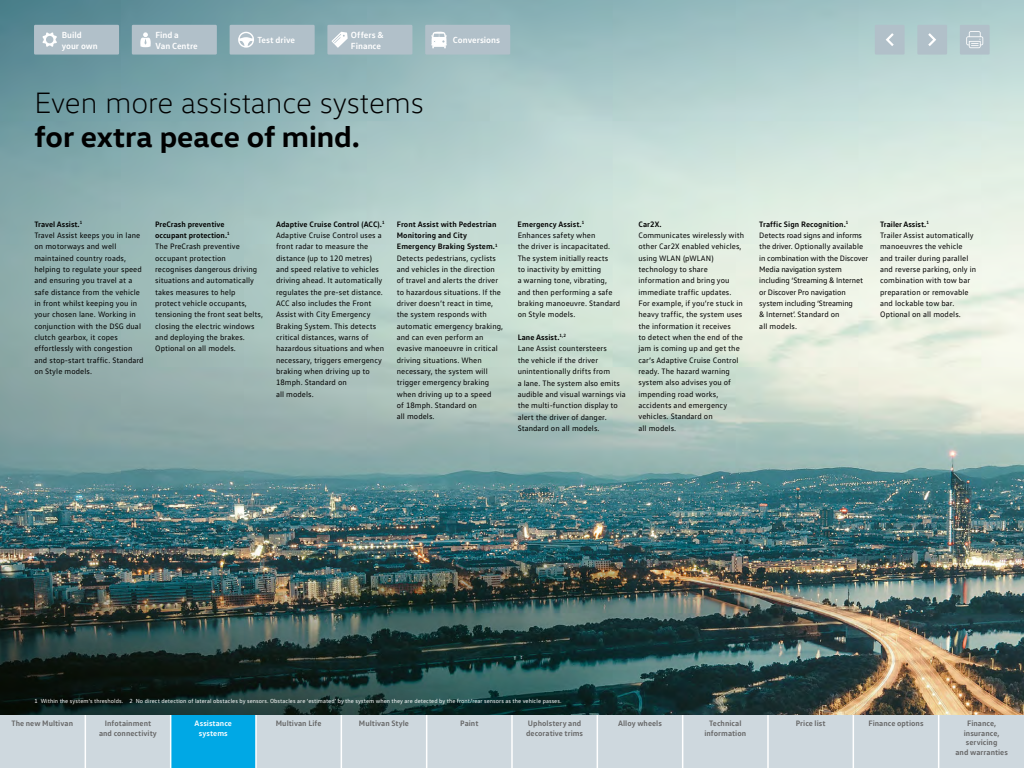
<style>
.page{position:relative;width:1024px;height:768px;background:#fff}
.page>*{position:absolute;margin:0;border:0;box-sizing:border-box;transform-origin:0 0}
.t1{font:300 30px "VW Head";color:#000}
.t2{font:700 30px "VW Head";color:#000}
.t3{font:700 9px/10.8px "VW Text";color:#fff}
.t4{font:8px/11.3px "VW Text";letter-spacing:.01em;color:#000}
.t5{font:8px/11.3px "VW Text";letter-spacing:-.015em;color:#000}
.t6{font:700 8px/9.6px "VW Text";letter-spacing:.005em;color:#666;text-align:center}
.t7{font:700 8px/9.6px "VW Text";letter-spacing:.005em;color:#fff;text-align:center}
.t8{font:700 8px "VW Text";letter-spacing:.01em;color:#000}
.t9{font:6px "VW Text";letter-spacing:.01em;color:#fff}
.s1{font-weight:700}
</style>
<div class="page">
<div style="left:0;top:714px;width:1024px;height:54px;background:#ced8de"></div>
<div style="left:171px;top:714px;width:85px;height:54px;background:#00a8e5"></div>
<hr style="left:85px;top:714px;width:1px;height:54px;background:#fff">
<hr style="left:170px;top:714px;width:1px;height:54px;background:#fff">
<hr style="left:255px;top:714px;width:2px;height:54px;background:#fff">
<hr style="left:341px;top:714px;width:1px;height:54px;background:#fff">
<hr style="left:426px;top:714px;width:1px;height:54px;background:#fff">
<hr style="left:511px;top:714px;width:2px;height:54px;background:#fff">
<hr style="left:597px;top:714px;width:1px;height:54px;background:#fff">
<hr style="left:682px;top:714px;width:1px;height:54px;background:#fff">
<hr style="left:767px;top:714px;width:2px;height:54px;background:#fff">
<hr style="left:938px;top:714px;width:1px;height:54px;background:#fff">
<hr style="left:853px;top:714px;width:1px;height:54px;background:#fff">
<img style="left:0;top:0;width:1024px;height:431px">
<img style="left:0;top:431px;width:1024px;height:283px">
<div style="left:960px;top:25px;width:30px;height:30px;background:#b1c0c9"></div>
<svg style="left:966px;top:31px;width:17px;height:17px"></svg>
<div style="left:35px;top:26px;width:83px;height:27px;background:#b1c0c9"></div>
<div style="left:34px;top:25px;width:85px;height:30px;border:2px solid #b1c0c9"></div>
<svg style="left:42px;top:32px;width:15px;height:15px"></svg>
<div style="left:917px;top:25px;width:30px;height:30px;background:#b1c0c9"></div>
<svg style="left:928px;top:33px;width:8px;height:13px"></svg>
<div style="left:875px;top:25px;width:30px;height:30px;background:#b1c0c9"></div>
<svg style="left:886px;top:33px;width:8px;height:13px"></svg>
<div style="left:133px;top:26px;width:83px;height:27px;background:#b1c0c9"></div>
<div style="left:132px;top:25px;width:85px;height:30px;border:2px solid #b1c0c9"></div>
<svg style="left:140px;top:32px;width:11px;height:15px"></svg>
<div style="left:231px;top:26px;width:83px;height:27px;background:#b1c0c9"></div>
<div style="left:230px;top:25px;width:85px;height:30px;border:2px solid #b1c0c9"></div>
<svg style="left:238px;top:32px;width:16px;height:16px"></svg>
<div style="left:329px;top:26px;width:82px;height:27px;background:#b1c0c9"></div>
<div style="left:327px;top:25px;width:85px;height:30px;border:2px solid #b1c0c9"></div>
<svg style="left:332px;top:32px;width:16px;height:16px"></svg>
<div style="left:426px;top:26px;width:83px;height:27px;background:#b1c0c9"></div>
<div style="left:425px;top:25px;width:85px;height:30px;border:2px solid #b1c0c9"></div>
<svg style="left:431px;top:32px;width:16px;height:16px"></svg>
<p class="t3" style="left:62px;top:29px;width:38px">Build your own</p>
<p class="t3" style="left:155px;top:29px;width:44px">Find a<br>Van Centre</p>
<p class="t3" style="left:257px;top:34px;width:39px">Test drive</p>
<p class="t3" style="left:351px;top:29px;width:34px">Offers &amp;<br>Finance</p>
<p class="t3" style="left:453px;top:34px;width:49px">Conversions</p>
<h1 class="t1" style="left:34px;top:85px;width:391px">Even more assistance systems</h1>
<h1 class="t2" style="left:34px;top:118px;width:327px">for extra peace of mind.</h1>
<p class="t4" style="left:34px;top:218px;width:111px"><span class="s1">Travel Assist.</span><sup>1<br></sup>Travel Assist keeps you in lane on motorways and well maintained country roads, helping to regulate your speed and ensuring you travel at a safe distance from the vehicle in front whilst keeping you in your chosen lane. Working in conjunction with the DSG dual clutch gearbox, it copes effortlessly with congestion and stop-start traffic. Standard on Style models.</p>
<p class="t4" style="left:155px;top:218px;width:109px"><span class="s1">PreCrash preventive<br>occupant protection.</span><sup>1<br></sup>The PreCrash preventive occupant protection recognises dangerous driving situations and automatically takes measures to help<br>protect vehicle occupants, tensioning the front seat belts, closing the electric windows and deploying the brakes.<br>Optional on all models.</p>
<p class="t4" style="left:276px;top:218px;width:110px"><span class="s1">Adaptive Cruise Control (ACC).</span><sup>1<br></sup>Adaptive Cruise Control uses a front radar to measure the distance (up to 120 metres) and speed relative to vehicles driving ahead. It automatically regulates the pre-set distance.<br>ACC also includes the Front<br>Assist with City Emergency<br>Braking System. This detects critical distances, warns of hazardous situations and when necessary, triggers emergency braking when driving up to<br>18mph. Standard on<br>all models.</p>
<p class="t4" style="left:397px;top:218px;width:108px"><span class="s1">Front Assist with Pedestrian<br>Monitoring and City<br>Emergency Braking System.</span><sup>1<br></sup>Detects pedestrians, cyclists and vehicles in the direction of travel and alerts the driver to hazardous situations. If the driver doesn’t react in time, the system responds with automatic emergency braking, and can even perform an evasive manoeuvre in critical driving situations. When necessary, the system will trigger emergency braking when driving up to a speed<br>of 18mph. Standard on<br>all models.</p>
<p class="t4" style="left:518px;top:218px;width:104px"><span class="s1">Emergency Assist.</span><sup>1<br></sup>Enhances safety when<br>the driver is incapacitated.<br>The system initially reacts<br>to inactivity by emitting<br>a warning tone, vibrating, and then performing a safe braking manoeuvre. Standard on Style models.</p>
<p class="t4" style="left:518px;top:332px;width:110px"><span class="s1">Lane Assist.</span><sup>1,2<br></sup>Lane Assist countersteers<br>the vehicle if the driver unintentionally drifts from<br>a lane. The system also emits audible and visual warnings via the multi-function display to alert the driver of danger.<br>Standard on all models.</p>
<p class="t8" style="left:638px;top:219px;width:25px">Car2X.</p>
<p class="t4" style="left:638px;top:229px;width:107px">Communicates wirelessly with other Car2X enabled vehicles, using WLAN (pWLAN) technology to share information and bring you immediate traffic updates.<br>For example, if you’re stuck in heavy traffic, the system uses the information it receives<br>to detect when the end of the jam is coming up and get the car’s Adaptive Cruise Control ready. The hazard warning system also advises you of impending road works, accidents and emergency vehicles. Standard on<br>all models.</p>
<p class="t5" style="left:759px;top:218px;width:110px"><span class="s1">Traffic Sign Recognition.</span><sup>1<br></sup>Detects road signs and informs the driver. Optionally available in combination with the Discover<br>Media navigation system including ‘Streaming &amp; Internet or Discover Pro navigation system including ‘Streaming<br>&amp; Internet’. Standard on<br>all models.</p>
<p class="t4" style="left:880px;top:218px;width:97px"><span class="s1">Trailer Assist.</span><sup>1<br></sup>Trailer Assist automatically manoeuvres the vehicle and trailer during parallel and reverse parking, only in combination with tow bar preparation or removable and lockable tow bar.<br>Optional on all models.</p>
<p class="t9" style="left:34px;top:697px;width:529px">1 Within the system’s thresholds. 2 No direct detection of lateral obstacles by sensors. Obstacles are ‘estimated’ by the system when they are detected by the front/rear sensors as the vehicle passes.</p>
<p class="t6" style="left:11px;top:718px;width:63px">The new Multivan</p>
<p class="t6" style="left:99px;top:718px;width:59px">Infotainment and connectivity</p>
<p class="t7" style="left:195px;top:718px;width:39px">Assistance systems</p>
<p class="t6" style="left:276px;top:718px;width:47px">Multivan Life</p>
<p class="t6" style="left:359px;top:718px;width:52px">Multivan Style</p>
<p class="t6" style="left:460px;top:718px;width:20px">Paint</p>
<p class="t6" style="left:526px;top:718px;width:58px;text-align:left">Upholstery and decorative trims</p>
<p class="t6" style="left:618px;top:718px;width:45px">Alloy wheels</p>
<p class="t6" style="left:704px;top:718px;width:43px">Technical information</p>
<p class="t6" style="left:796px;top:718px;width:31px">Price list</p>
<p class="t6" style="left:868px;top:718px;width:57px">Finance options</p>
<p class="t6" style="left:955px;top:718px;width:54px">Finance, insurance, servicing<br>and warranties</p>
</div>
